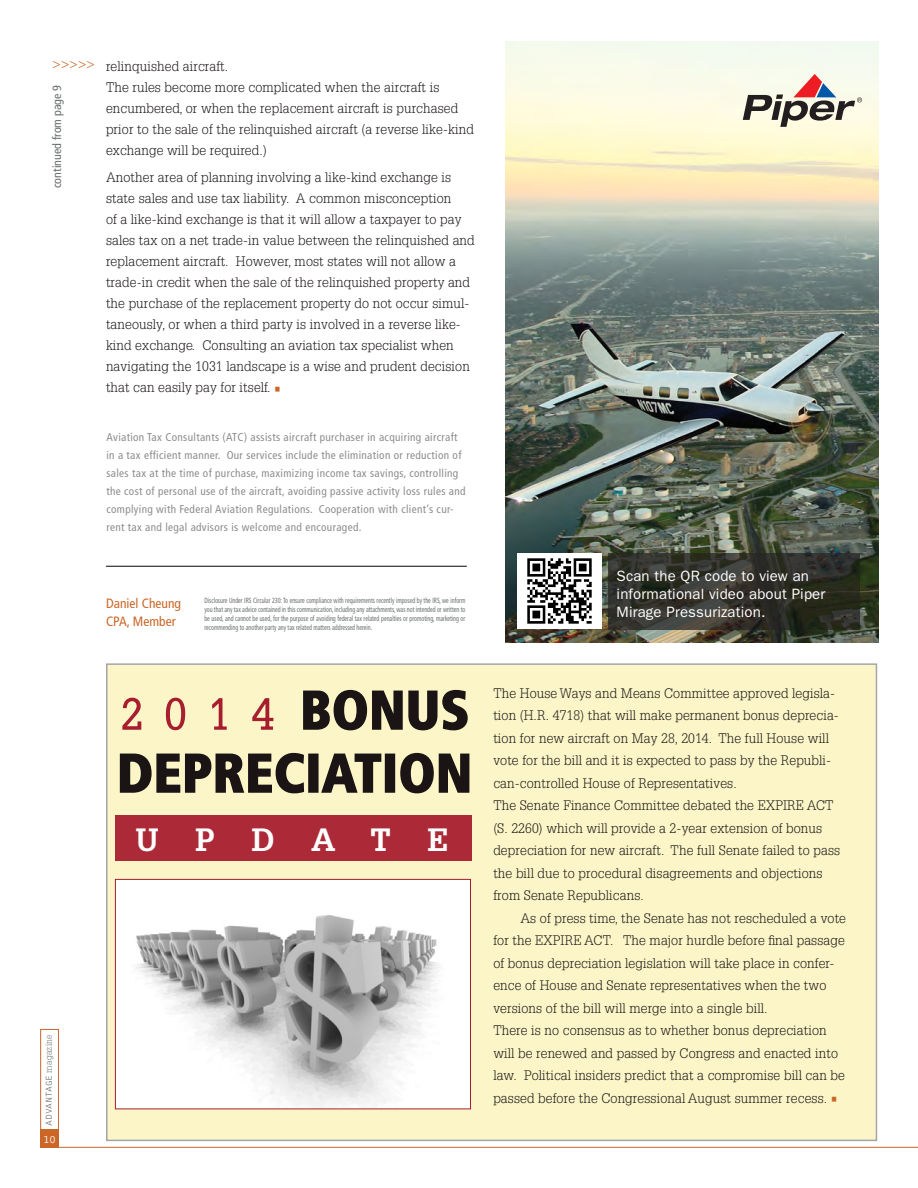
<style>
.page{position:relative;width:918px;height:1188px;background:#fff}
.page>*{position:absolute;margin:0;border:0;box-sizing:border-box;transform-origin:0 0}
.t1{font:900 condensed 54px "Frutiger";letter-spacing:.01em;color:#1a1415}
.t2{font:300 42px "Glypha";color:#a71d2e}
.t3{font:700 31.5px "Glypha";letter-spacing:1.16em;color:#fff}
.t4{font:15px/18px "ITC Franklin Gothic Std";letter-spacing:.01em;color:#fff}
.t5{font:300 13.5px/22.5px "Glypha";letter-spacing:.01em;color:#1a1415}
.t6{font:condensed 13.5px "Frutiger";color:#cb6627}
.t7{font:300 13.5px "Glypha";color:#cb6627}
.t8{font:condensed 12px "Frutiger";color:#666e6b}
.t9{font:condensed 11.25px/18px "Frutiger";letter-spacing:.03em;color:#8b8c8e}
.t10{font:300 11.25px "Bell Gothic";color:#fff}
.t11{font:300 8.7px "Bell Gothic";letter-spacing:-.02em;color:#666e6b}
.t12{font:condensed 7.5px/9px "Frutiger";color:#666e6b;text-align:justify;scale:.8 1}
.s1{color:#cb6627}
.s2{font-family:"Glypha"}
</style>
<div class="page">
<hr style="left:40px;top:1147px;width:878px;height:1px;background:#cb6627">
<div style="left:41px;top:1129px;width:18px;height:18px;background:#cb6627"></div>
<div style="left:40px;top:1029px;width:19px;height:118px;border:1px solid #cb6627"></div>
<hr style="left:106px;top:566px;width:361px;height:1px;background:#040503">
<div style="left:106px;top:663px;width:771px;height:478px;background:#fbf5c7;border:2px solid #939598"></div>
<div style="left:115px;top:816px;width:357px;height:45px;background:#ac2a37"></div>
<svg style="left:303px;top:689px;width:165px;height:42px"></svg>
<svg style="left:119px;top:752px;width:186px;height:42px"></svg>
<div style="left:308px;top:754px;width:11px;height:39px;border:2px solid #1a1415"></div>
<svg style="left:321px;top:753px;width:61px;height:40px"></svg>
<div style="left:385px;top:754px;width:10px;height:39px;border:2px solid #1a1415"></div>
<svg style="left:400px;top:752px;width:70px;height:42px"></svg>
<svg style="left:122px;top:697px;width:20px;height:33px"></svg>
<svg style="left:165px;top:697px;width:21px;height:34px"></svg>
<svg style="left:212px;top:698px;width:15px;height:32px"></svg>
<svg style="left:252px;top:698px;width:22px;height:32px"></svg>
<img style="left:117px;top:881px;width:352px;height:226px">
<div style="left:115px;top:879px;width:356px;height:230px;border:1px solid #a71d2e"></div>
<img style="left:506px;top:41px;width:372px;height:602px">
<img style="left:517px;top:554px;width:85px;height:75px">
<svg style="left:608px;top:553px;width:252px;height:76px;background:#31322b"></svg>
<svg style="left:743px;top:74px;width:119px;height:53px;background:#c6bcb1"></svg>
<p class="t7" style="left:52px;top:55px;width:44px">&gt;&gt;&gt;&gt;&gt;</p>
<p class="t5" style="left:106px;top:55px;width:124px">relinquished aircraft.</p>
<p class="t5" style="left:106px;top:77px;width:369px;line-height:21px">The rules become more complicated when the aircraft is encumbered, or when the replacement aircraft is purchased prior to the sale of the relinquished aircraft (a reverse like-kind exchange will be required.)</p>
<p class="t5" style="left:106px;top:167px;width:370px;line-height:21px">Another area of planning involving a like-kind exchange is state sales and use tax liability. A common misconception<br>of a like-kind exchange is that it will allow a taxpayer to pay sales tax on a net trade-in value between the relinquished and replacement aircraft. However, most states will not allow a trade-in credit when the sale of the relinquished property and the purchase of the replacement property do not occur simul&shy;taneously, or when a third party is involved in a reverse like&shy;kind exchange. Consulting an aviation tax specialist when navigating the 1031 landscape is a wise and prudent decision that can easily pay for itself. <span class="s1">•</span></p>
<p class="t8" style="left:50px;top:188px;width:105px;rotate:-90deg">continued from page 9</p>
<p class="t11" style="left:44px;top:1126px;width:93px;rotate:-90deg">ADVANTAGE <span class="s2">magazine</span></p>
<p class="t10" style="left:43px;top:1133px;width:14px">10</p>
<p class="t9" style="left:106px;top:428px;width:361px">Aviation Tax Consultants (ATC) assists aircraft purchaser in acquiring aircraft in a tax efficient manner. Our services include the elimination or reduction of sales tax at the time of purchase, maximizing income tax savings, controlling the cost of personal use of the aircraft, avoiding passive activity loss rules and complying with Federal Aviation Regulations. Cooperation with client’s cur&shy;rent tax and legal advisors is welcome and encouraged.</p>
<p class="t6" style="left:106px;top:595px;width:76px">Daniel Cheung</p>
<p class="t6" style="left:106px;top:613px;width:71px">CPA, Member</p>
<p class="t12" style="left:204px;top:596px;width:328px">Disclosure Under IRS Circular 230: To ensure compliance with requirements recently imposed by the IRS, we inform you that any tax advice contained in this communication, including any attachments, was not intended or written to be used, and cannot be used, for the purpose of avoiding federal tax related penalties or promoting, marketing or recommending to another party any tax related matters addressed herein.</p>
<p class="t4" style="left:617px;top:567px;width:210px">Scan the QR code to view an informational video about Piper<br>Mirage Pressurization.</p>
<p class="t2" style="left:121px;top:690px;width:154px">2014</p>
<p class="t5" style="left:493px;top:682px;width:347px">The House Ways and Means Committee approved legisla&shy;tion (H.R. 4718) that will make permanent bonus deprecia&shy;tion for new aircraft on May 28, 2014. The full House will vote for the bill and it is expected to pass by the Republi&shy;can-controlled House of Representatives.</p>
<p class="t5" style="left:493px;top:794px;width:348px">The Senate Finance Committee debated the EXPIRE ACT (S. 2260) which will provide a 2-year extension of bonus depreciation for new aircraft. The full Senate failed to pass the bill due to procedural disagreements and objections from Senate Republicans.</p>
<p class="t5" style="left:493px;top:907px;width:354px;text-indent:27px">As of press time, the Senate has not rescheduled a vote for the EXPIRE ACT. The major hurdle before final passage of bonus depreciation legislation will take place in confer&shy;ence of House and Senate representatives when the two versions of the bill will merge into a single bill.</p>
<p class="t5" style="left:493px;top:1019px;width:353px">There is no consensus as to whether bonus depreciation will be renewed and passed by Congress and enacted into law. Political insiders predict that a compromise bill can be passed before the Congressional August summer recess. <span class="s1">•</span></p>
<p class="t1" style="left:300px;top:678px;width:171px">BONUS</p>
<p class="t1" style="left:117px;top:741px;width:357px">DEPRECIATION</p>
<p class="t3" style="left:136px;top:820px;width:314px">UPDATE</p>
</div>
